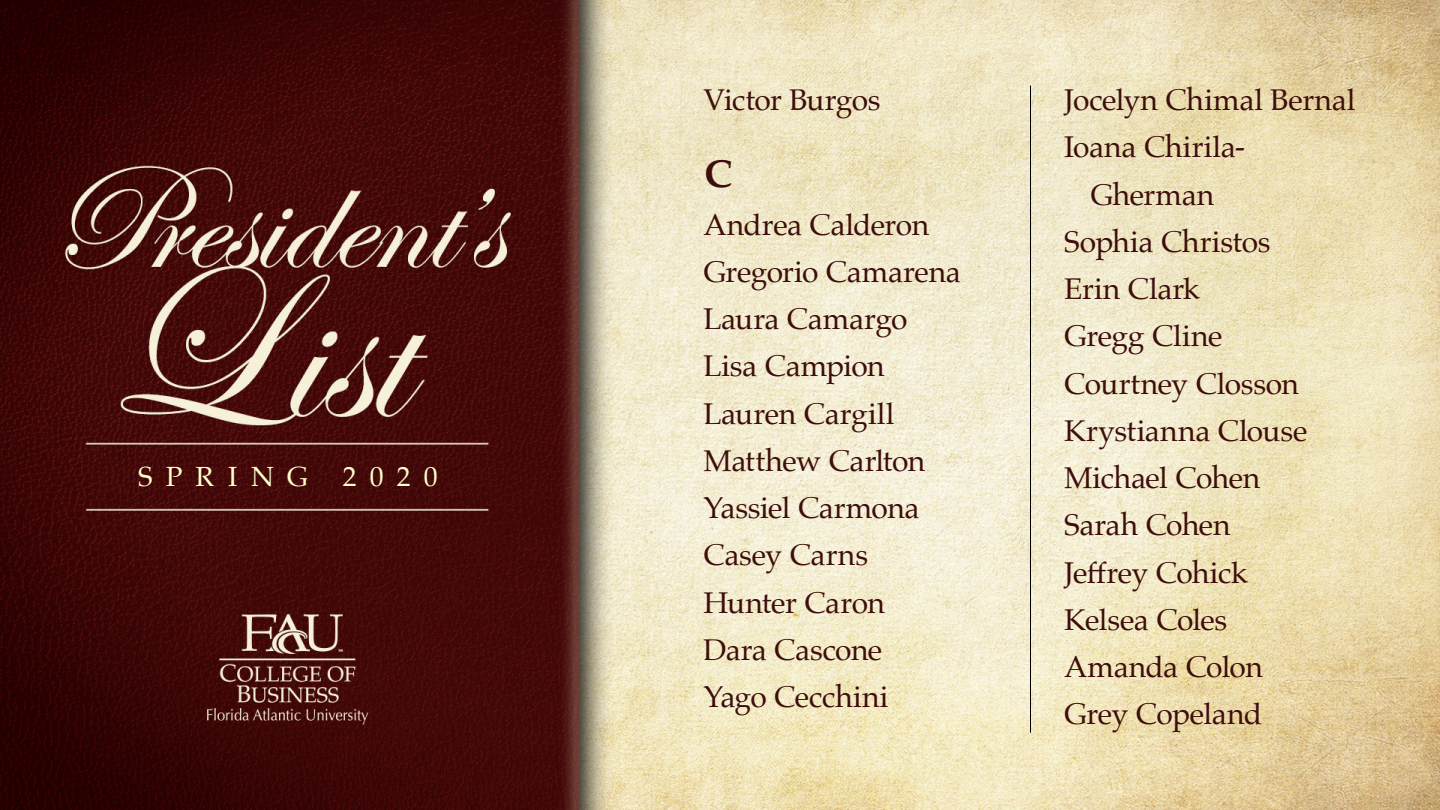
<style>
.page{position:relative;width:1440px;height:810px;background:#fff}
.page>*{position:absolute;margin:0;border:0;box-sizing:border-box;transform-origin:0 0}
.t1{font:700 39px "Palatino";color:#3d0e0b}
.t2{font:30px/47.2px "Palatino";letter-spacing:-.015em;color:#3d0e0b}
.t3{font:27.75px "Palatino";letter-spacing:.475em;color:#ffc}
</style>
<div class="page">
<img style="left:0;top:0;width:1440px;height:810px">
<hr style="left:1030px;top:86px;width:1px;height:647px;background:#000">
<p class="t3" style="left:138px;top:454px;width:171px">SPRING</p>
<p class="t3" style="left:343px;top:454px;width:97px">2020</p>
<p class="t2" style="left:704px;top:76px;width:179px">Victor Burgos</p>
<h1 class="t1" style="left:704px;top:141px;width:30px">C</h1>
<p class="t2" style="left:703px;top:201px;width:259px">Andrea Calderon<br>Gregorio Camarena<br>Laura Camargo<br>Lisa Campion<br>Lauren Cargill<br>Matthew Carlton<br>Yassiel Carmona<br>Casey Carns<br>Hunter Caron<br>Dara Cascone<br>Yago Cecchini</p>
<p class="t2" style="left:1064px;top:76px;width:293px">Jocelyn Chimal Bernal</p>
<p class="t2" style="left:1064px;top:123px;width:182px">Ioana Chirila-</p>
<p class="t2" style="left:1090px;top:171px;width:125px">Gherman</p>
<p class="t2" style="left:1064px;top:218px;width:208px">Sophia Christos</p>
<p class="t2" style="left:1064px;top:265px;width:137px">Erin Clark</p>
<p class="t2" style="left:1064px;top:312px;width:160px">Gregg Cline</p>
<p class="t2" style="left:1064px;top:360px;width:236px">Courtney Closson</p>
<p class="t2" style="left:1064px;top:407px;width:245px">Krystianna Clouse</p>
<p class="t2" style="left:1064px;top:454px;width:197px">Michael Cohen</p>
<p class="t2" style="left:1064px;top:501px;width:168px">Sarah Cohen</p>
<p class="t2" style="left:1064px;top:549px;width:185px">Jeffrey Cohick</p>
<p class="t2" style="left:1064px;top:596px;width:165px">Kelsea Coles</p>
<p class="t2" style="left:1064px;top:643px;width:200px">Amanda Colon</p>
<p class="t2" style="left:1064px;top:690px;width:199px">Grey Copeland</p>
</div>
